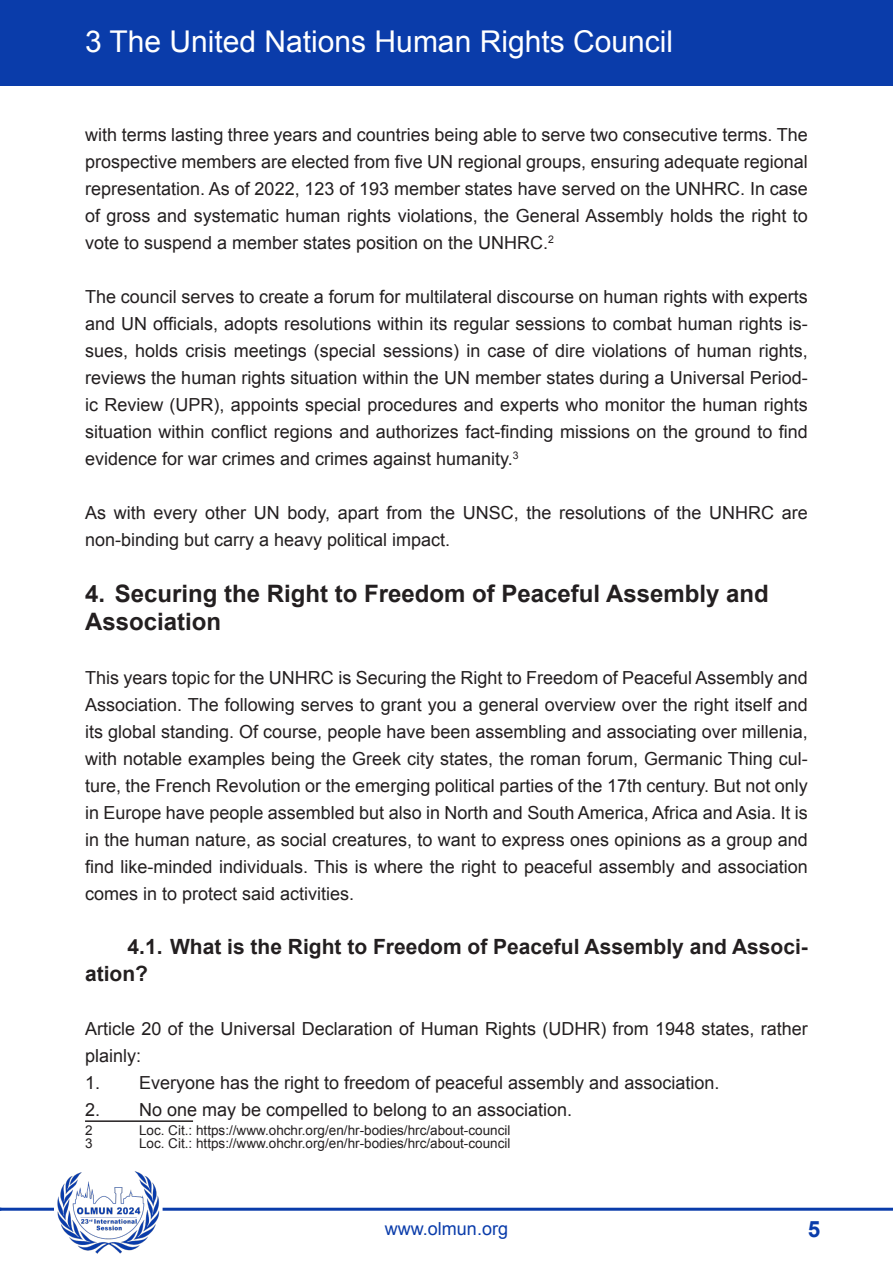
<style>
.page{position:relative;width:893px;height:1263px;background:#fff}
.page>*{position:absolute;margin:0;border:0;box-sizing:border-box;transform-origin:0 0}
.t1{font:30px "Arial";color:#fff}
.t2{font:700 24px/28.8px "Arial";color:#231f20}
.t3{font:700 22.5px "Arial";color:#0a3caa}
.t4{font:700 21px/27px "Arial";color:#231f20}
.Body{font:18px/27px "Arial";color:#231f20;text-align:justify}
.t5{font:18px "Arial";color:#0a3caa}
.Footnotes{font:13.5px "Arial";color:#231f20}
</style>
<div class="page">
<hr style="left:0;top:1208px;width:54px;height:3px;background:#0a3caa">
<hr style="left:163px;top:1208px;width:730px;height:3px;background:#0a3caa">
<div style="left:0;top:0;width:893px;height:85px;background:#0a3caa"></div>
<hr style="left:85px;top:1120px;width:108px;height:2px;background:#231f20">
<img style="left:57px;top:1171px;width:103px;height:83px">
<p class="t1" style="left:85px;top:21px;width:589px">3 The United Nations Human Rights Council</p>
<p class="Body" style="left:85px;top:121px;width:724px">with terms lasting three years and countries being able to serve two consecutive terms. The prospective members are elected from five UN regional groups, ensuring adequate regional representation. As of 2022, 123 of 193 member states have served on the UNHRC. In case of gross and systematic human rights violations, the General Assembly holds the right to vote to suspend a member states position on the UNHRC.<sup>2</sup></p>
<p class="Body" style="left:85px;top:283px;width:724px">The council serves to create a forum for multilateral discourse on human rights with experts and UN officials, adopts resolutions within its regular sessions to combat human rights is&shy;sues, holds crisis meetings (special sessions) in case of dire violations of human rights, reviews the human rights situation within the UN member states during a Universal Period&shy;ic Review (UPR), appoints special procedures and experts who monitor the human rights situation within conflict regions and authorizes fact-finding missions on the ground to find evidence for war crimes and crimes against humanity.<sup>3</sup></p>
<p class="Body" style="left:85px;top:499px;width:724px">As with every other UN body, apart from the UNSC, the resolutions of the UNHRC are non-binding but carry a heavy political impact.</p>
<p class="t2" style="left:85px;top:579px;width:685px">4. Securing the Right to Freedom of Peaceful Assembly and<br>Association</p>
<p class="Body" style="left:85px;top:665px;width:724px">This years topic for the UNHRC is Securing the Right to Freedom of Peaceful Assembly and Association. The following serves to grant you a general overview over the right itself and its global standing. Of course, people have been assembling and associating over millenia, with notable examples being the Greek city states, the roman forum, Germanic Thing cul&shy;ture, the French Revolution or the emerging political parties of the 17th century. But not only in Europe have people assembled but also in North and South America, Africa and Asia. It is in the human nature, as social creatures, to want to express ones opinions as a group and find like-minded individuals. This is where the right to peaceful assembly and association comes in to protect said activities.</p>
<p class="t4" style="left:85px;top:934px;width:724px;text-indent:43px">4.1. What is the Right to Freedom of Peaceful Assembly and Associ&shy;ation?</p>
<p class="Body" style="left:85px;top:1016px;width:724px">Article 20 of the Universal Declaration of Human Rights (UDHR) from 1948 states, rather plainly:</p>
<p class="Body" style="left:85px;top:1070px;width:636px">1. Everyone has the right to freedom of peaceful assembly and association.</p>
<p class="Body" style="left:85px;top:1097px;width:489px">2. No one may be compelled to belong to an association.</p>
<p class="Footnotes" style="left:85px;top:1121px;width:9px">2</p>
<p class="Footnotes" style="left:139px;top:1121px;width:373px">Loc. Cit.: https://www.ohchr.org/en/hr-bodies/hrc/about-council</p>
<p class="Footnotes" style="left:85px;top:1134px;width:9px">3</p>
<p class="Footnotes" style="left:139px;top:1134px;width:373px">Loc. Cit.: https://www.ohchr.org/en/hr-bodies/hrc/about-council</p>
<p class="t5" style="left:385px;top:1216px;width:125px">www.olmun.org</p>
<p class="t3" style="left:808px;top:1214px;width:14px">5</p>
</div>
